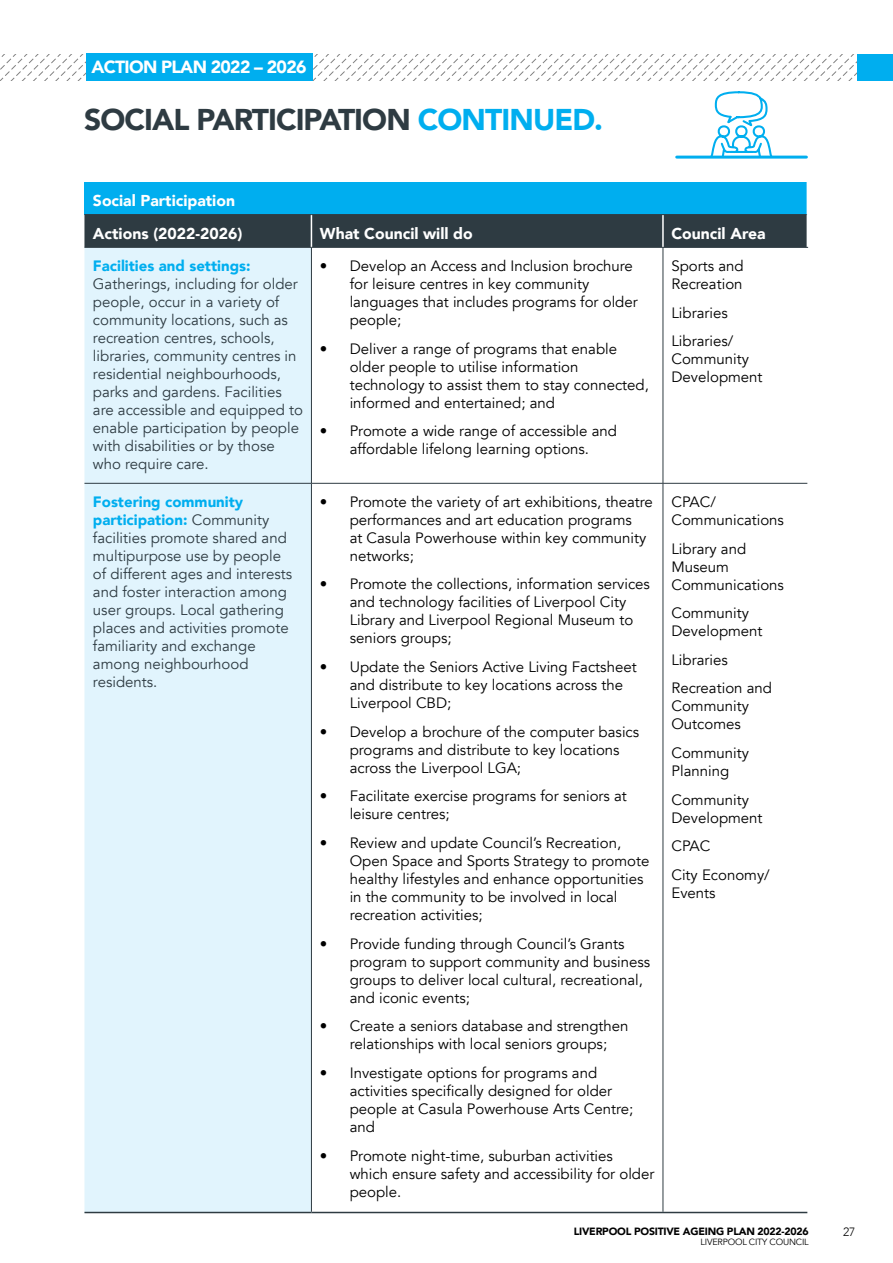
<style>
.page{position:relative;width:893px;height:1263px;background:#fff}
.page>*{position:absolute;margin:0;border:0;box-sizing:border-box;transform-origin:0 0}
.t1{font:900 30px "Avenir";letter-spacing:-.03em;color:#2e3b42}
.t2{font:900 17.55px "Avenir";letter-spacing:-.04em;color:#fff}
.t3{font:900 15.75px/32.7px "Avenir";color:#fff}
.t4{font:15px/18px "Avenir";color:#000}
.t5{font:15px/18px "Avenir";color:#2e3b42}
.t6{font:900 15px "Avenir";color:#00aeef}
.t7{font:300 12px "Avenir";color:#000}
.t8{font:900 10.5px "Avenir";letter-spacing:-.02em;color:#000}
.t9{font:9px "Avenir";letter-spacing:-.02em;color:#000}
.s1{color:#00aeef}
.s2{font-weight:900;color:#00aeef}
</style>
<div class="page">
<svg style="left:0;top:54px;width:857px;height:27px"></svg>
<div style="left:857px;top:54px;width:36px;height:27px;background:#00aeef"></div>
<div style="left:84px;top:182px;width:723px;height:33px;background:#00aeef"></div>
<div style="left:84px;top:215px;width:723px;height:32px;background:#2e3b42"></div>
<div style="left:84px;top:248px;width:227px;height:964px;background:#e1f4fd"></div>
<svg style="left:312px;top:248px;width:351px;height:964px"></svg>
<hr style="left:311px;top:215px;width:1px;height:32px;background:#fff">
<hr style="left:662px;top:215px;width:2px;height:32px;background:#fff">
<hr style="left:663px;top:248px;width:1px;height:235px;background:#2e3b42">
<hr style="left:311px;top:483px;width:352px;height:1px;background:#2e3b42">
<hr style="left:663px;top:483px;width:144px;height:1px;background:#2e3b42">
<hr style="left:663px;top:483px;width:1px;height:729px;background:#2e3b42">
<hr style="left:84px;top:1212px;width:227px;height:1px;background:#2e3b42">
<hr style="left:311px;top:1212px;width:352px;height:1px;background:#2e3b42">
<hr style="left:663px;top:1212px;width:144px;height:1px;background:#2e3b42">
<hr style="left:311px;top:214px;width:352px;height:1px;background:#2e3b42">
<hr style="left:663px;top:214px;width:144px;height:1px;background:#2e3b42">
<hr style="left:311px;top:247px;width:352px;height:1px;background:#2e3b42">
<hr style="left:663px;top:247px;width:145px;height:1px;background:#2e3b42">
<hr style="left:311px;top:248px;width:1px;height:235px;background:#2e3b42">
<hr style="left:311px;top:483px;width:1px;height:729px;background:#2e3b42">
<hr style="left:84px;top:214px;width:227px;height:1px;background:#2e3b42">
<hr style="left:84px;top:247px;width:227px;height:1px;background:#2e3b42">
<hr style="left:84px;top:483px;width:227px;height:1px;background:#2e3b42">
<div style="left:86px;top:53px;width:226px;height:28px;background:#00aeef"></div>
<hr style="left:677px;top:156px;width:129px;height:3px;background:#00aeef">
<svg style="left:709px;top:91px;width:65px;height:68px"></svg>
<p class="t2" style="left:91px;top:52px;width:217px">ACTION PLAN 2022 – 2026</p>
<h1 class="t1" style="left:84px;top:94px;width:520px">SOCIAL PARTICIPATION <span class="s1">CONTINUED.</span></h1>
<p class="t3" style="left:93px;top:184px;width:151px">Social Participation<br>Actions (2022-2026)</p>
<p class="t6" style="left:93px;top:253px;width:159px">Facilities and settings:</p>
<p class="t5" style="left:93px;top:275px;width:211px">Gatherings, including for older people, occur in a variety of community locations, such as recreation centres, schools, libraries, community centres in residential neighbourhoods, parks and gardens. Facilities are accessible and equipped to enable participation by people with disabilities or by those who require care.</p>
<p class="t3" style="left:320px;top:217px;width:154px">What Council will do</p>
<p class="t3" style="left:671px;top:217px;width:96px">Council Area</p>
<p class="t4" style="left:350px;top:257px;width:290px;text-indent:-30px">• Develop an Access and Inclusion brochure for leisure centres in key community languages that includes programs for older people;</p>
<p class="t4" style="left:350px;top:340px;width:301px;text-indent:-30px">• Deliver a range of programs that enable older people to utilise information technology to assist them to stay connected, informed and entertained; and</p>
<p class="t4" style="left:320px;top:422px;width:299px;text-align:center">• Promote a wide range of accessible and affordable lifelong learning options.</p>
<p class="t4" style="left:671px;top:257px;width:74px">Sports and<br>Recreation</p>
<p class="t4" style="left:671px;top:298px;width:63px;line-height:28.7px">Libraries<br>Libraries/</p>
<p class="t4" style="left:671px;top:350px;width:93px">Community<br>Development</p>
<p class="t5" style="left:93px;top:493px;width:201px"><span class="s2">Fostering community participation:</span> Community facilities promote shared and multipurpose use by people of different ages and interests and foster interaction among user groups. Local gathering places and activities promote familiarity and exchange among neighbourhood residents.</p>
<p class="t4" style="left:350px;top:493px;width:305px;text-indent:-30px">• Promote the variety of art exhibitions, theatre performances and art education programs<br>at Casula Powerhouse within key community networks;</p>
<p class="t4" style="left:350px;top:576px;width:302px;text-indent:-30px">• Promote the collections, information services and technology facilities of Liverpool City Library and Liverpool Regional Museum to seniors groups;</p>
<p class="t4" style="left:350px;top:658px;width:288px;text-indent:-30px">• Update the Seniors Active Living Factsheet and distribute to key locations across the<br>Liverpool CBD;</p>
<p class="t4" style="left:350px;top:723px;width:291px;text-indent:-30px">• Develop a brochure of the computer basics programs and distribute to key locations across the Liverpool LGA;</p>
<p class="t4" style="left:350px;top:787px;width:279px;text-indent:-30px">• Facilitate exercise programs for seniors at leisure centres;</p>
<p class="t4" style="left:350px;top:834px;width:301px;text-indent:-30px">• Review and update Council’s Recreation, Open Space and Sports Strategy to promote healthy lifestyles and enhance opportunities in the community to be involved in local recreation activities;</p>
<p class="t4" style="left:350px;top:935px;width:302px;text-indent:-30px">• Provide funding through Council’s Grants program to support community and business groups to deliver local cultural, recreational, and iconic events;</p>
<p class="t4" style="left:320px;top:1017px;width:310px;text-align:center">• Create a seniors database and strengthen relationships with local seniors groups;</p>
<p class="t4" style="left:350px;top:1064px;width:285px;text-indent:-30px">• Investigate options for programs and activities specifically designed for older people at Casula Powerhouse Arts Centre; and</p>
<p class="t4" style="left:350px;top:1147px;width:306px;text-indent:-30px">• Promote night-time, suburban activities which ensure safety and accessibility for older people.</p>
<p class="t4" style="left:671px;top:493px;width:114px">CPAC/<br>Communications</p>
<p class="t4" style="left:671px;top:540px;width:114px">Library and<br>Museum<br>Communications</p>
<p class="t4" style="left:671px;top:604px;width:93px">Community<br>Development</p>
<p class="t4" style="left:671px;top:646px;width:102px;line-height:28.7px">Libraries<br>Recreation and</p>
<p class="t4" style="left:671px;top:697px;width:79px">Community<br>Outcomes</p>
<p class="t4" style="left:671px;top:744px;width:79px">Community<br>Planning</p>
<p class="t4" style="left:671px;top:791px;width:93px">Community<br>Development</p>
<p class="t4" style="left:671px;top:832px;width:100px;line-height:28.7px">CPAC<br>City Economy/</p>
<p class="t4" style="left:671px;top:884px;width:46px">Events</p>
<p class="t8" style="left:574px;top:1222px;width:236px">LIVERPOOL POSITIVE AGEING PLAN 2022-2026</p>
<p class="t9" style="left:700px;top:1237px;width:110px">LIVERPOOL CITY COUNCIL</p>
<p class="t7" style="left:843px;top:1225px;width:14px">27</p>
</div>
